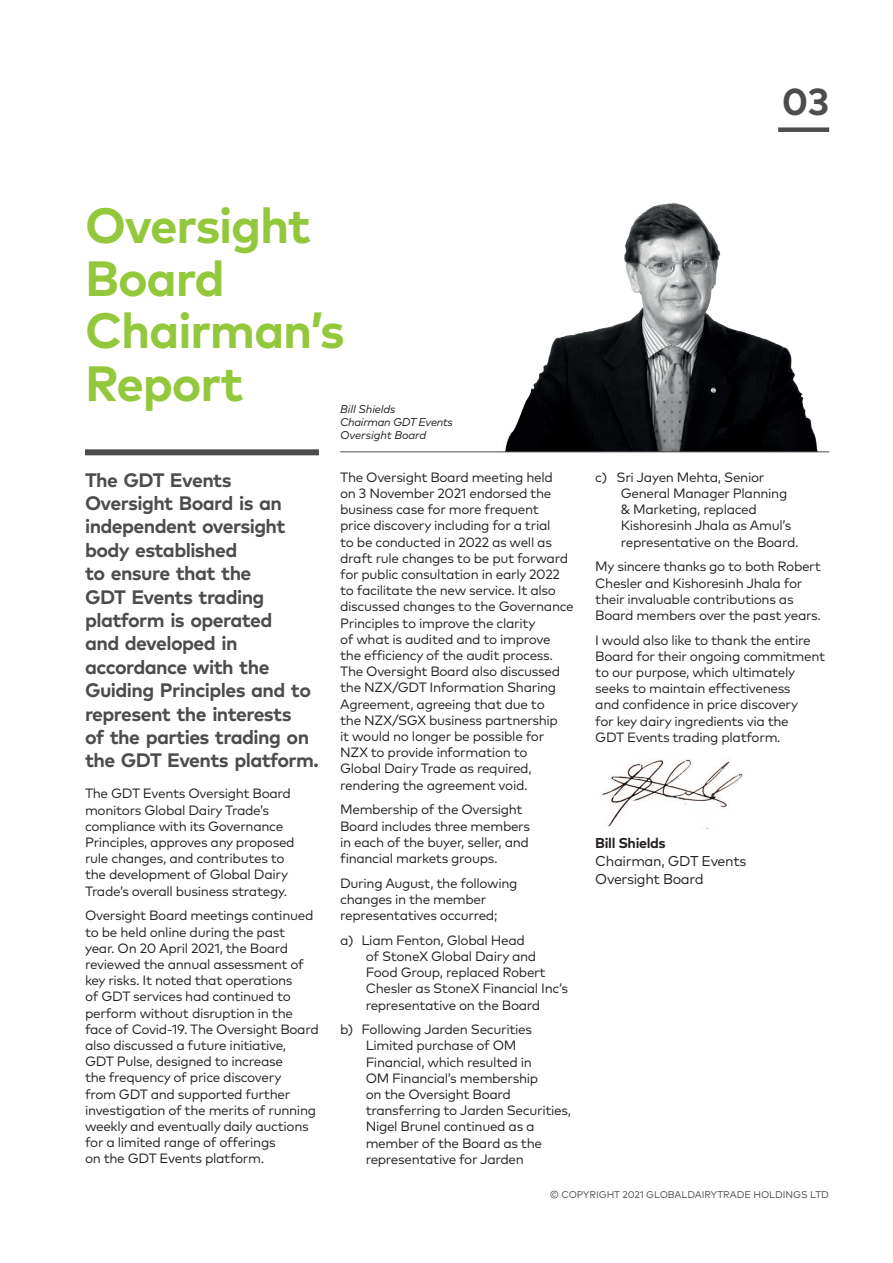
<style>
.page{position:relative;width:893px;height:1263px;background:#fff}
.page>*{position:absolute;margin:0;border:0;box-sizing:border-box;transform-origin:0 0}
.Heading_33pt_GREEN{font:700 49.5px/52.5px "Mark OT";letter-spacing:-.025em;color:#94c83c}
.t1{font:700 37.5px "Mark OT";color:#4b4c4d}
.Intro_Text_Bold_15pt{font:700 19.5px/23.4px "Mark OT";letter-spacing:-.03em;color:#4b4c4d}
.Body_Text_9_5pt_Reg{font:14.25px/18px "Mark OT";letter-spacing:-.025em;color:#231f20}
.Body_Text_9_5pt_Reg-2{font:13.5px/16.2px "Mark OT";letter-spacing:-.025em;color:#231f20}
.Caption_Black_Reg{font:italic 11.25px/12.8px "Mark OT";letter-spacing:-.01em;color:#231f20}
.t2{font:9.75px "Mark OT";letter-spacing:-.005em;color:#4b4c4d}
.s1{font-weight:700}
</style>
<div class="page">
<img style="left:505px;top:203px;width:313px;height:248px">
<img style="left:601px;top:759px;width:142px;height:70px">
<div style="left:778px;top:127px;width:51px;height:5px;background:#4b4c4d"></div>
<div style="left:85px;top:449px;width:234px;height:6px;background:#4b4c4d"></div>
<hr style="left:340px;top:451px;width:489px;height:1px;background:#4b4c4d">
<h2 class="t1" style="left:782px;top:77px;width:49px">03</h2>
<p class="Heading_33pt_GREEN" style="left:85px;top:198px;width:261px">Oversight<br>Board<br>Chairman’s<br>Report</p>
<p class="Caption_Black_Reg" style="left:340px;top:403px;width:114px">Bill Shields<br>Chairman GDT Events<br>Oversight Board</p>
<p class="Intro_Text_Bold_15pt" style="left:85px;top:467px;width:235px">The GDT Events<br>Oversight Board is an independent oversight body established<br>to ensure that the<br>GDT Events trading platform is operated<br>and developed in accordance with the<br>Guiding Principles and to represent the interests<br>of the parties trading on the GDT Events platform.</p>
<p class="Body_Text_9_5pt_Reg-2" style="left:85px;top:785px;width:211px">The GDT Events Oversight Board monitors Global Dairy Trade’s compliance with its Governance<br>Principles, approves any proposed rule changes, and contributes to the development of Global Dairy<br>Trade’s overall business strategy.</p>
<p class="Body_Text_9_5pt_Reg-2" style="left:85px;top:907px;width:235px">Oversight Board meetings continued to be held online during the past<br>year. On 20 April 2021, the Board reviewed the annual assessment of key risks. It noted that operations<br>of GDT services had continued to perform without disruption in the face of Covid-19. The Oversight Board also discussed a future initiative,<br>GDT Pulse, designed to increase<br>the frequency of price discovery<br>from GDT and supported further investigation of the merits of running weekly and eventually daily auctions for a limited range of offerings<br>on the GDT Events platform.</p>
<p class="Body_Text_9_5pt_Reg-2" style="left:340px;top:469px;width:235px">The Oversight Board meeting held<br>on 3 November 2021 endorsed the business case for more frequent<br>price discovery including for a trial<br>to be conducted in 2022 as well as draft rule changes to be put forward for public consultation in early 2022 to facilitate the new service. It also discussed changes to the Governance Principles to improve the clarity<br>of what is audited and to improve the efficiency of the audit process.<br>The Oversight Board also discussed the NZX/GDT Information Sharing Agreement, agreeing that due to<br>the NZX/SGX business partnership<br>it would no longer be possible for NZX to provide information to<br>Global Dairy Trade as required, rendering the agreement void.</p>
<p class="Body_Text_9_5pt_Reg-2" style="left:340px;top:801px;width:191px">Membership of the Oversight<br>Board includes three members in each of the buyer, seller, and financial markets groups.</p>
<p class="Body_Text_9_5pt_Reg-2" style="left:340px;top:875px;width:179px">During August, the following changes in the member representatives occurred;</p>
<p class="Body_Text_9_5pt_Reg-2" style="left:366px;top:932px;width:204px;text-indent:-26px">a) Liam Fenton, Global Head<br>of StoneX Global Dairy and<br>Food Group, replaced Robert<br>Chesler as StoneX Financial Inc’s representative on the Board</p>
<p class="Body_Text_9_5pt_Reg-2" style="left:366px;top:1021px;width:207px;text-indent:-26px">b) Following Jarden Securities<br>Limited purchase of OM<br>Financial, which resulted in<br>OM Financial’s membership<br>on the Oversight Board transferring to Jarden Securities,<br>Nigel Brunel continued as a member of the Board as the representative for Jarden</p>
<p class="Body_Text_9_5pt_Reg-2" style="left:621px;top:469px;width:179px;text-indent:-26px">c) Sri Jayen Mehta, Senior<br>General Manager Planning &amp; Marketing, replaced<br>Kishoresinh Jhala as Amul’s representative on the Board.</p>
<p class="Body_Text_9_5pt_Reg-2" style="left:595px;top:558px;width:227px">My sincere thanks go to both Robert Chesler and Kishoresinh Jhala for their invaluable contributions as Board members over the past years.</p>
<p class="Body_Text_9_5pt_Reg-2" style="left:595px;top:632px;width:231px">I would also like to thank the entire Board for their ongoing commitment to our purpose, which ultimately seeks to maintain effectiveness<br>and confidence in price discovery<br>for key dairy ingredients via the<br>GDT Events trading platform.</p>
<p class="Body_Text_9_5pt_Reg" style="left:595px;top:834px;width:153px"><span class="s1">Bill Shields<br></span>Chairman, GDT Events<br>Oversight Board</p>
<p class="t2" style="left:550px;top:1189px;width:281px">© COPYRIGHT 2021 GLOBALDAIRYTRADE HOLDINGS LTD</p>
</div>
